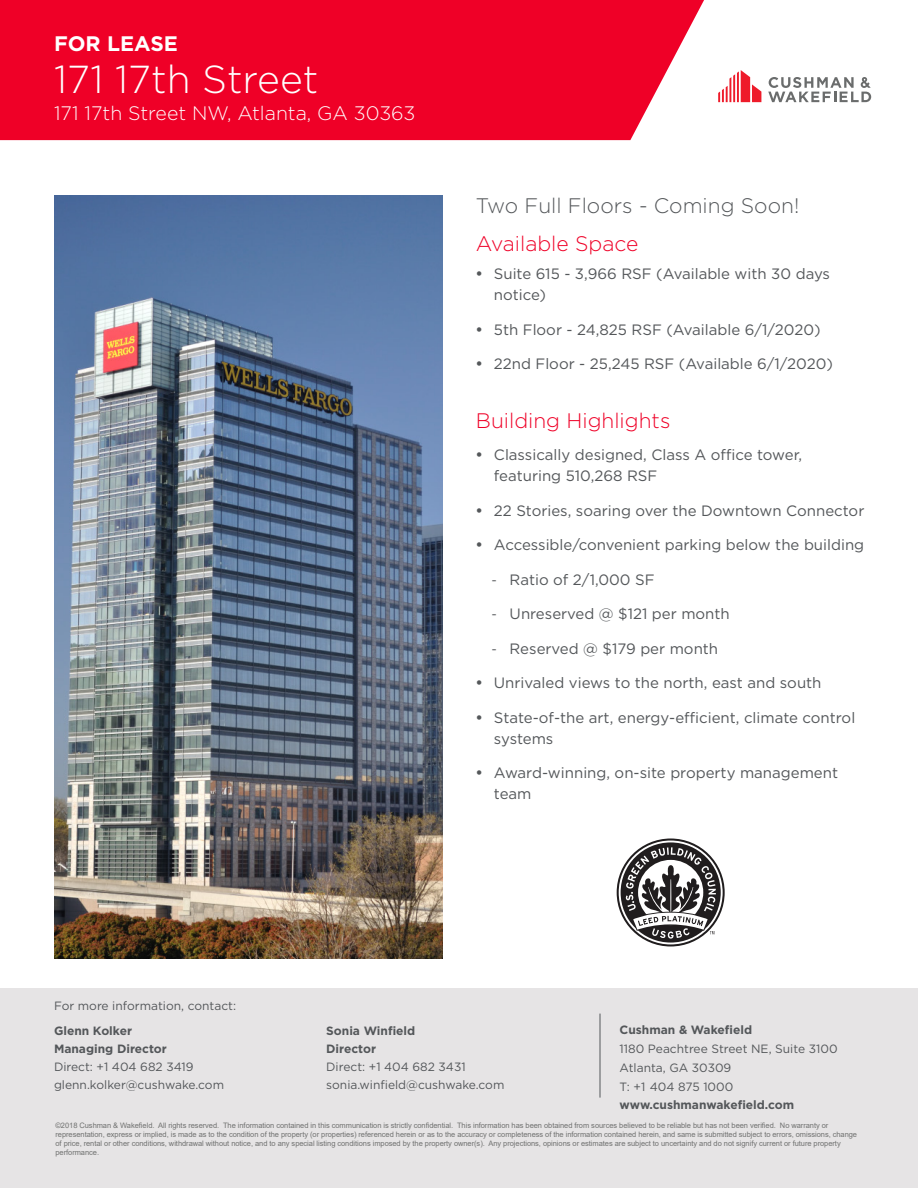
<style>
.page{position:relative;width:918px;height:1188px;background:#fff}
.page>*{position:absolute;margin:0;border:0;box-sizing:border-box;transform-origin:0 0}
.t1{font:300 39px "Gotham";color:#fff}
.subhead_red{font:300 21px "Gotham";color:#ef0027}
.property_info{font:300 21px "Gotham";color:#54575a}
.t2{font:700 21px "Gotham";color:#fff}
.t3{font:300 19.5px "Gotham";color:#fff}
.t4{font:15px/21px "Gotham";color:#54575a}
.t5{font:12px/18px "Gotham";color:#54575a}
.t6{font:700 12px/18px "Gotham";color:#54575a}
.t7{font:7.5px/9px "Arial";letter-spacing:-.005em;color:#717271}
.s1{font-family:"Whitney"}
</style>
<div class="page">
<div style="left:0;top:0;width:704px;height:140px;background:#ef0027"></div>
<div style="left:0;top:988px;width:918px;height:200px;background:#e6e4e5"></div>
<hr style="left:600px;top:1014px;width:1px;height:84px;background:#54575a">
<svg style="left:718px;top:70px;width:43px;height:32px"></svg>
<svg style="left:768px;top:77px;width:103px;height:25px"></svg>
<img style="left:54px;top:196px;width:388px;height:762px">
<svg style="left:617px;top:839px;width:108px;height:107px"></svg>
<h2 class="t2" style="left:54px;top:29px;width:126px">FOR LEASE</h2>
<h1 class="t1" style="left:54px;top:55px;width:266px">171 17th Street</h1>
<h3 class="t3" style="left:54px;top:101px;width:363px">171 17th Street NW, Atlanta, GA 30363</h3>
<p class="property_info" style="left:476px;top:192px;width:325px">Two Full Floors - Coming Soon!</p>
<p class="subhead_red" style="left:476px;top:230px;width:164px">Available Space</p>
<p class="t4" style="left:494px;top:263px;width:338px">Suite 615 - 3,966 RSF (Available with 30 days notice)</p>
<p class="t4" style="left:494px;top:319px;width:328px">5th Floor - 24,825 RSF (Available 6/1/2020)</p>
<p class="t4" style="left:494px;top:353px;width:341px">22nd Floor - 25,245 RSF (Available 6/1/2020)</p>
<p class="subhead_red" style="left:476px;top:407px;width:196px">Building Highlights</p>
<p class="t4" style="left:494px;top:444px;width:310px">Classically designed, Class A office tower, featuring 510,268 RSF</p>
<p class="t4" style="left:494px;top:499px;width:372px">22 Stories, soaring over the Downtown Connector</p>
<p class="t4" style="left:494px;top:534px;width:372px">Accessible/convenient parking below the building</p>
<p class="t4" style="left:492px;top:568px;width:164px"><span class="s1">-</span> Ratio of 2/1,000 SF</p>
<p class="t4" style="left:492px;top:603px;width:240px"><span class="s1">-</span> Unreserved @ $121 per month</p>
<p class="t4" style="left:492px;top:637px;width:228px"><span class="s1">-</span> Reserved @ $179 per month</p>
<p class="t4" style="left:494px;top:672px;width:329px">Unrivaled views to the north, east and south</p>
<p class="t4" style="left:494px;top:706px;width:363px">State-of-the art, energy-efficient, climate control systems</p>
<p class="t4" style="left:494px;top:762px;width:346px">Award-winning, on-site property management team</p>
<h3 class="t5" style="left:54px;top:997px;width:184px">For more information, contact:</h3>
<h3 class="t6" style="left:54px;top:1022px;width:114px">Glenn Kolker<br>Managing Director</h3>
<h3 class="t5" style="left:54px;top:1057px;width:172px">Direct: +1 404 682 3419 glenn.kolker@cushwake.com</h3>
<h3 class="t6" style="left:620px;top:1021px;width:134px">Cushman &amp; Wakefield</h3>
<h3 class="t5" style="left:620px;top:1039px;width:220px;line-height:18.8px">1180 Peachtree Street NE, Suite 3100<br>Atlanta, GA 30309<br>T: +1 404 875 1000</h3>
<h3 class="t6" style="left:620px;top:1096px;width:176px">www.cushmanwakefield.com</h3>
<p class="t7" style="left:56px;top:1121px;width:803px">©2018 Cushman &amp; Wakefield. All rights reserved. The information contained in this communication is strictly confidential. This information has been obtained from sources believed to be reliable but has not been verified. No warranty or representation, express or implied, is made as to the condition of the property (or properties) referenced herein or as to the accuracy or completeness of the information contained herein, and same is submitted subject to errors, omissions, change of price, rental or other conditions, withdrawal without notice, and to any special listing conditions imposed by the property owner(s). Any projections, opinions or estimates are subject to uncertainty and do not signify current or future property performance.</p>
<h3 class="t6" style="left:326px;top:1022px;width:91px">Sonia Winfield<br>Director</h3>
<h3 class="t5" style="left:326px;top:1057px;width:180px">Direct: +1 404 682 3431 sonia.winfield@cushwake.com</h3>
</div>
